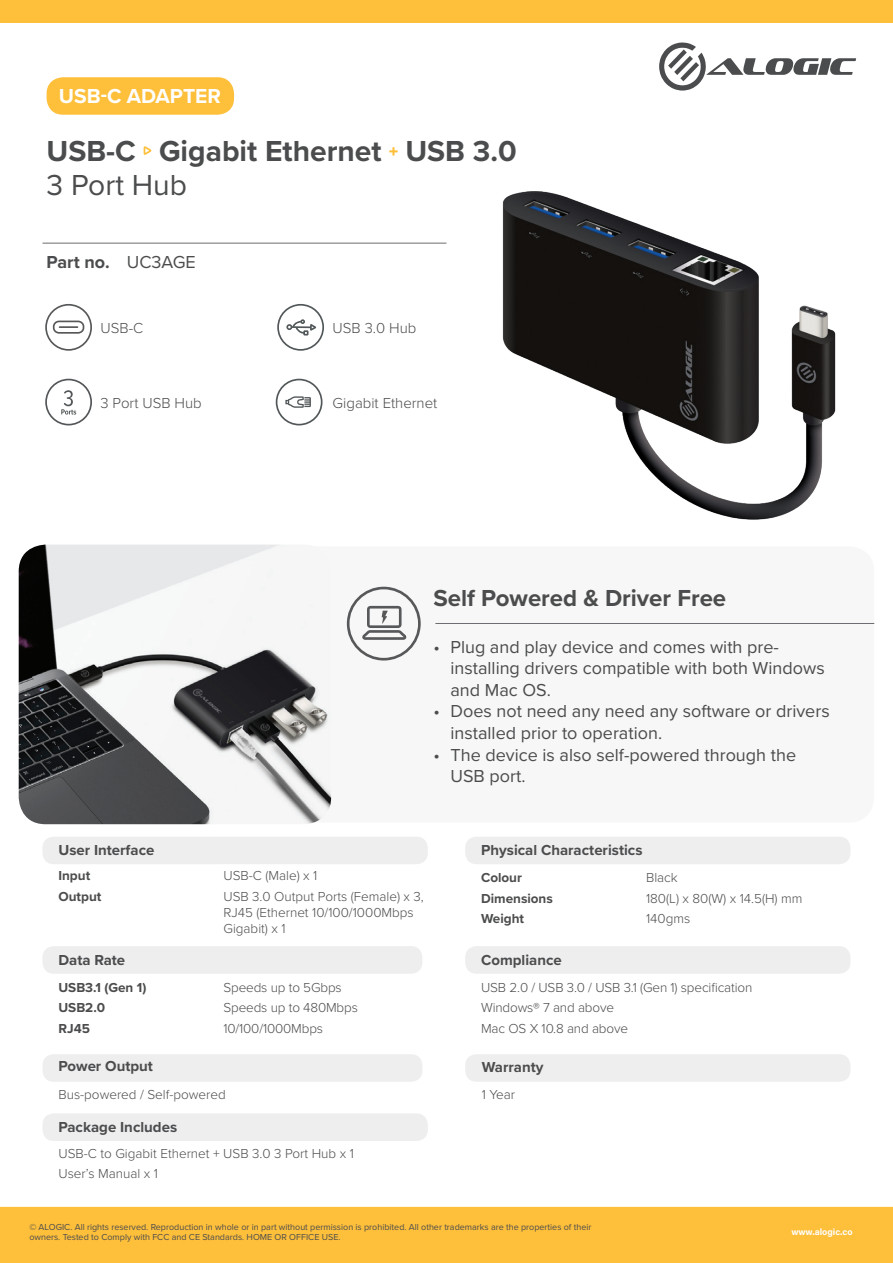
<style>
.page{position:relative;width:893px;height:1263px;background:#fff}
.page>*{position:absolute;margin:0;border:0;box-sizing:border-box;transform-origin:0 0}
.t1{font:700 30px "Proxima Nova";color:#4b4c4d}
.t2{font:30px "Proxima Nova";color:#4b4c4d}
.t3{font:700 24px "Proxima Nova";color:#4b4c4d}
.t4{font:700 21px "Proxima Nova";color:#fff}
.t5{font:18px/21.6px "Proxima Nova";color:#4b4c4d}
.t6{font:700 18px "Proxima Nova";color:#4b4c4d}
.t7{font:700 15px "Proxima Nova";color:#4b4c4d}
.t8{font:300 15px "Proxima Nova";color:#4b4c4d}
.t9{font:300 13.5px/20.5px "Proxima Nova";color:#4b4c4d}
.t10{font:700 13.5px/20.5px "Proxima Nova";color:#4b4c4d}
.t11{font:9px/10.8px "Proxima Nova";color:#4b4c4d}
.t12{font:700 9px "Acumin Pro";color:#fff}
.s1{font-weight:400}
</style>
<div class="page">
<div style="left:0;top:1207px;width:893px;height:56px;background:#febf3b"></div>
<div style="left:0;top:0;width:893px;height:22px;background:#febf3b"></div>
<svg style="left:659px;top:42px;width:197px;height:49px"></svg>
<img style="left:502px;top:191px;width:334px;height:329px">
<div style="left:47px;top:77px;width:187px;height:38px;background:#febf3b;border-radius:16px"></div>
<svg style="left:144px;top:146px;width:7px;height:9px"></svg>
<svg style="left:389px;top:147px;width:9px;height:9px"></svg>
<hr style="left:43px;top:243px;width:403px;height:1px;background:#6c6d70">
<svg style="left:277px;top:304px;width:47px;height:47px"></svg>
<div style="left:43px;top:837px;width:384px;height:26px;background:#eeeeef;border-radius:10px"></div>
<div style="left:43px;top:837px;width:385px;height:27px;border:2px solid #eeeeef;border-radius:10px"></div>
<div style="left:466px;top:837px;width:384px;height:26px;background:#eeeeef;border-radius:10px"></div>
<div style="left:465px;top:837px;width:385px;height:27px;border:2px solid #eeeeef;border-radius:10px"></div>
<div style="left:43px;top:1114px;width:384px;height:26px;background:#eeeeef;border-radius:10px"></div>
<div style="left:43px;top:1113px;width:385px;height:28px;border:2px solid #eeeeef;border-radius:10px"></div>
<div style="left:466px;top:1055px;width:384px;height:26px;background:#eeeeef;border-radius:10px"></div>
<div style="left:465px;top:1054px;width:385px;height:28px;border:2px solid #eeeeef;border-radius:10px"></div>
<div style="left:43px;top:1055px;width:379px;height:26px;background:#eeeeef;border-radius:10px"></div>
<div style="left:43px;top:1054px;width:379px;height:28px;border:2px solid #eeeeef;border-radius:10px"></div>
<div style="left:43px;top:947px;width:379px;height:26px;background:#eeeeef;border-radius:10px"></div>
<div style="left:43px;top:946px;width:379px;height:28px;border:2px solid #eeeeef;border-radius:10px"></div>
<div style="left:466px;top:947px;width:384px;height:26px;background:#eeeeef;border-radius:10px"></div>
<div style="left:465px;top:946px;width:385px;height:28px;border:2px solid #eeeeef;border-radius:10px"></div>
<svg style="left:45px;top:379px;width:47px;height:46px"></svg>
<svg style="left:276px;top:379px;width:46px;height:46px"></svg>
<div style="left:19px;top:546px;width:855px;height:277px;background:#f7f7f7;border-radius:26px"></div>
<img style="left:19px;top:545px;width:312px;height:279px">
<svg style="left:45px;top:304px;width:47px;height:47px"></svg>
<hr style="left:435px;top:623px;width:439px;height:1px;background:#6c6d70">
<svg style="left:347px;top:587px;width:74px;height:73px"></svg>
<h3 class="t4" style="left:59px;top:81px;width:164px">USB-C ADAPTER</h3>
<h1 class="t1" style="left:47px;top:128px;width:472px">USB-C Gigabit Ethernet USB 3.0</h1>
<h1 class="t2" style="left:47px;top:163px;width:142px">3 Port Hub</h1>
<h3 class="t6" style="left:47px;top:248px;width:151px">Part no. <span class="s1">UC3AGE</span></h3>
<p class="t8" style="left:101px;top:317px;width:44px">USB-C</p>
<p class="t8" style="left:333px;top:317px;width:85px">USB 3.0 Hub</p>
<p class="t8" style="left:101px;top:392px;width:103px">3 Port USB Hub</p>
<p class="t8" style="left:333px;top:392px;width:106px">Gigabit Ethernet</p>
<h2 class="t3" style="left:433px;top:580px;width:294px">Self Powered &amp; Driver Free</h2>
<h3 class="t5" style="left:450px;top:635px;width:376px;text-indent:-17px">• Plug and play device and comes with pre&shy;installing drivers compatible with both Windows and Mac OS.</h3>
<h3 class="t5" style="left:450px;top:700px;width:381px;text-indent:-17px">• Does not need any need any software or drivers installed prior to operation.</h3>
<h3 class="t5" style="left:450px;top:743px;width:347px;text-indent:-17px">• The device is also self-powered through the<br>USB port.</h3>
<p class="t7" style="left:58px;top:839px;width:98px">User Interface</p>
<p class="t10" style="left:58px;top:865px;width:44px">Input<br>Output</p>
<p class="t9" style="left:223px;top:865px;width:202px">USB-C (Male) x 1<br>USB 3.0 Output Ports (Female) x 3,</p>
<p class="t9" style="left:223px;top:904px;width:192px;line-height:16.2px">RJ45 (Ethernet 10/100/1000Mbps<br>Gigabit) x 1</p>
<p class="t7" style="left:58px;top:949px;width:68px">Data Rate</p>
<p class="t10" style="left:58px;top:976px;width:89px">USB3.1 (Gen 1)<br>USB2.0<br>RJ45</p>
<p class="t9" style="left:223px;top:976px;width:136px">Speeds up to 5Gbps<br>Speeds up to 480Mbps<br>10/100/1000Mbps</p>
<p class="t7" style="left:58px;top:1055px;width:96px">Power Output</p>
<p class="t9" style="left:58px;top:1083px;width:169px">Bus-powered / Self-powered</p>
<p class="t7" style="left:58px;top:1115px;width:120px">Package Includes</p>
<p class="t9" style="left:58px;top:1142px;width:297px">USB-C to Gigabit Ethernet + USB 3.0 3 Port Hub x 1<br>User’s Manual x 1</p>
<p class="t7" style="left:481px;top:839px;width:163px">Physical Characteristics</p>
<p class="t10" style="left:481px;top:867px;width:73px">Colour<br>Dimensions<br>Weight</p>
<p class="t9" style="left:646px;top:867px;width:158px">Black<br>180(L) x 80(W) x 14.5(H) mm<br>140gms</p>
<p class="t7" style="left:481px;top:949px;width:82px">Compliance</p>
<p class="t9" style="left:481px;top:976px;width:273px">USB 2.0 / USB 3.0 / USB 3.1 (Gen 1) specification<br>Windows® 7 and above<br>Mac OS X 10.8 and above</p>
<p class="t7" style="left:482px;top:1056px;width:63px">Warranty</p>
<p class="t9" style="left:482px;top:1083px;width:35px">1 Year</p>
<p class="t11" style="left:29px;top:1221px;width:564px">© ALOGIC. All rights reserved. Reproduction in whole or in part without permission is prohibited. All other trademarks are the properties of their owners. Tested to Comply with FCC and CE Standards. HOME OR OFFICE USE.</p>
<p class="t12" style="left:791px;top:1225px;width:63px">www.alogic.co</p>
</div>
